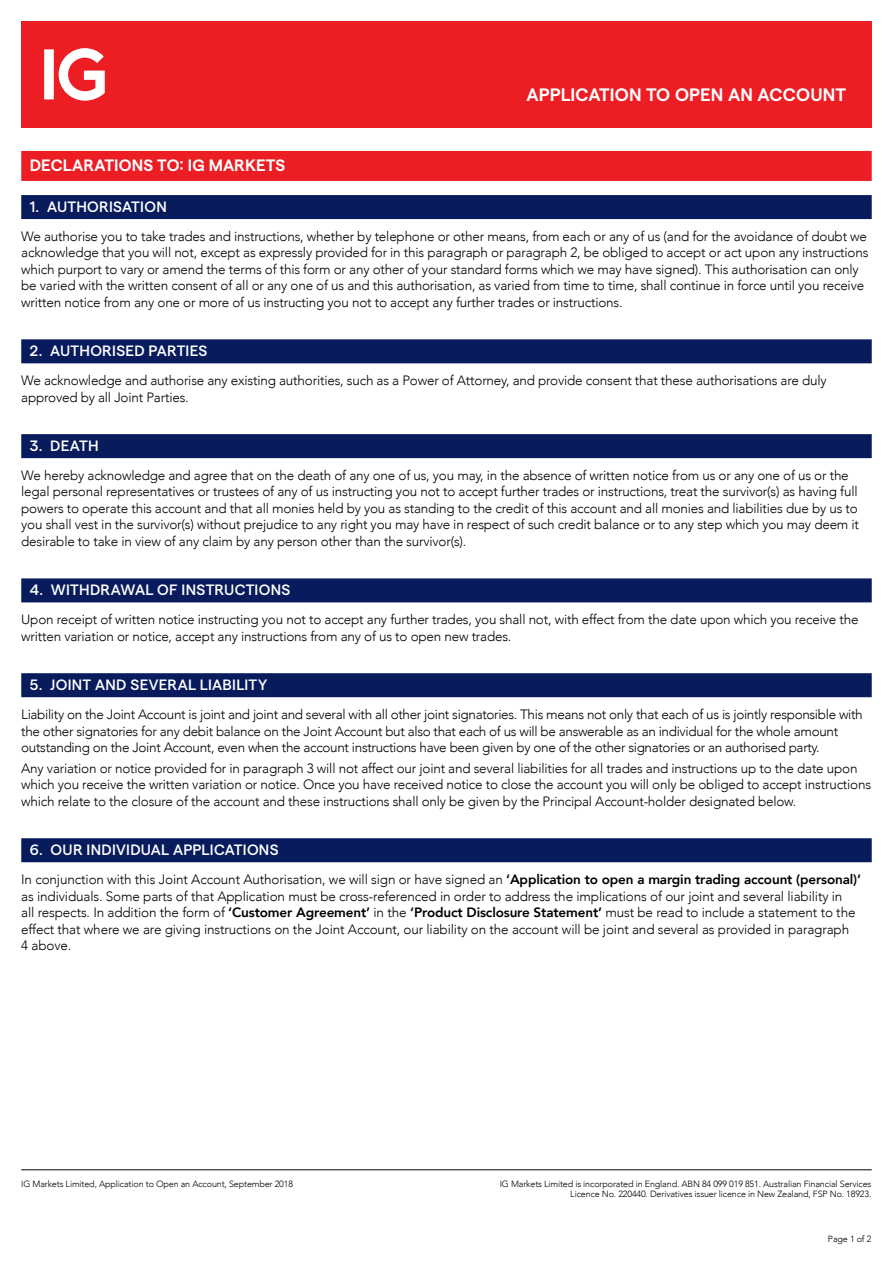
<style>
.page{position:relative;width:893px;height:1263px;background:#fff}
.page>*{position:absolute;margin:0;border:0;box-sizing:border-box;transform-origin:0 0}
.t1{font:600 18px "Matter SQ";letter-spacing:.01em;color:#fff}
.t2{font:600 16.5px "Matter SQ";letter-spacing:.005em;color:#fff}
.t3{font:500 15px "Matter SQ";letter-spacing:.015em;color:#fff}
.t4{font:300 13.5px/16.5px "Avenir";letter-spacing:-.015em;color:#000}
.t5{font:300 9px/10.5px "Avenir";letter-spacing:-.015em;color:#000;text-align:right}
.s1{font-weight:800}
</style>
<div class="page">
<hr style="left:21px;top:1169px;width:851px;height:1px;background:#000">
<div style="left:21px;top:21px;width:851px;height:107px;background:#ed1d24"></div>
<svg style="left:44px;top:48px;width:61px;height:53px"></svg>
<div style="left:21px;top:151px;width:851px;height:30px;background:#ed1d24"></div>
<div style="left:21px;top:195px;width:851px;height:24px;background:#081b5d"></div>
<div style="left:21px;top:339px;width:851px;height:24px;background:#081b5d"></div>
<div style="left:21px;top:434px;width:851px;height:24px;background:#081b5d"></div>
<div style="left:21px;top:578px;width:851px;height:24px;background:#081b5d"></div>
<div style="left:21px;top:673px;width:851px;height:24px;background:#081b5d"></div>
<div style="left:21px;top:838px;width:851px;height:24px;background:#081b5d"></div>
<h1 class="t1" style="left:526px;top:81px;width:321px">APPLICATION TO OPEN AN ACCOUNT</h1>
<p class="t2" style="left:30px;top:153px;width:257px">DECLARATIONS TO: IG MARKETS</p>
<p class="t3" style="left:30px;top:195px;width:138px">1. AUTHORISATION</p>
<p class="t4" style="left:21px;top:228px;width:849px">We authorise you to take trades and instructions, whether by telephone or other means, from each or any of us (and for the avoidance of doubt we acknowledge that you will not, except as expressly provided for in this paragraph or paragraph 2, be obliged to accept or act upon any instructions which purport to vary or amend the terms of this form or any other of your standard forms which we may have signed). This authorisation can only be varied with the written consent of all or any one of us and this authorisation, as varied from time to time, shall continue in force until you receive written notice from any one or more of us instructing you not to accept any further trades or instructions.</p>
<p class="t3" style="left:30px;top:340px;width:179px">2. AUTHORISED PARTIES</p>
<p class="t4" style="left:21px;top:372px;width:807px">We acknowledge and authorise any existing authorities, such as a Power of Attorney, and provide consent that these authorisations are duly approved by all Joint Parties.</p>
<p class="t3" style="left:30px;top:434px;width:70px">3. DEATH</p>
<p class="t4" style="left:21px;top:467px;width:839px">We hereby acknowledge and agree that on the death of any one of us, you may, in the absence of written notice from us or any one of us or the legal personal representatives or trustees of any of us instructing you not to accept further trades or instructions, treat the survivor(s) as having full powers to operate this account and that all monies held by you as standing to the credit of this account and all monies and liabilities due by us to you shall vest in the survivor(s) without prejudice to any right you may have in respect of such credit balance or to any step which you may deem it desirable to take in view of any claim by any person other than the survivor(s).</p>
<p class="t3" style="left:30px;top:579px;width:262px">4. WITHDRAWAL OF INSTRUCTIONS</p>
<p class="t4" style="left:21px;top:611px;width:839px">Upon receipt of written notice instructing you not to accept any further trades, you shall not, with effect from the date upon which you receive the written variation or notice, accept any instructions from any of us to open new trades.</p>
<p class="t3" style="left:30px;top:673px;width:239px">5. JOINT AND SEVERAL LIABILITY</p>
<p class="t4" style="left:21px;top:706px;width:843px">Liability on the Joint Account is joint and joint and several with all other joint signatories. This means not only that each of us is jointly responsible with the other signatories for any debit balance on the Joint Account but also that each of us will be answerable as an individual for the whole amount outstanding on the Joint Account, even when the account instructions have been given by one of the other signatories or an authorised party.</p>
<p class="t4" style="left:21px;top:760px;width:851px">Any variation or notice provided for in paragraph 3 will not affect our joint and several liabilities for all trades and instructions up to the date upon which you receive the written variation or notice. Once you have received notice to close the account you will only be obliged to accept instructions which relate to the closure of the account and these instructions shall only be given by the Principal Account-holder designated below.</p>
<p class="t3" style="left:30px;top:838px;width:250px">6. OUR INDIVIDUAL APPLICATIONS</p>
<p class="t4" style="left:21px;top:871px;width:841px">In conjunction with this Joint Account Authorisation, we will sign or have signed an <span class="s1">‘Application to open a margin trading account (personal)’ </span>as individuals. Some parts of that Application must be cross-referenced in order to address the implications of our joint and several liability in<br>all respects. In addition the form of <span class="s1">‘Customer Agreement’</span> in the <span class="s1">‘Product Disclosure Statement’</span> must be read to include a statement to the effect that where we are giving instructions on the Joint Account, our liability on the account will be joint and several as provided in paragraph<br>4 above.</p>
<p class="t5" style="left:21px;top:1178px;width:273px">IG Markets Limited, Application to Open an Account, September 2018</p>
<p class="t5" style="left:500px;top:1178px;width:373px">IG Markets Limited is incorporated in England. ABN 84 099 019 851. Australian Financial Services<br>Licence No. 220440. Derivatives issuer licence in New Zealand, FSP No. 18923.</p>
<p class="t5" style="left:828px;top:1233px;width:45px">Page 1 of 2</p>
</div>
